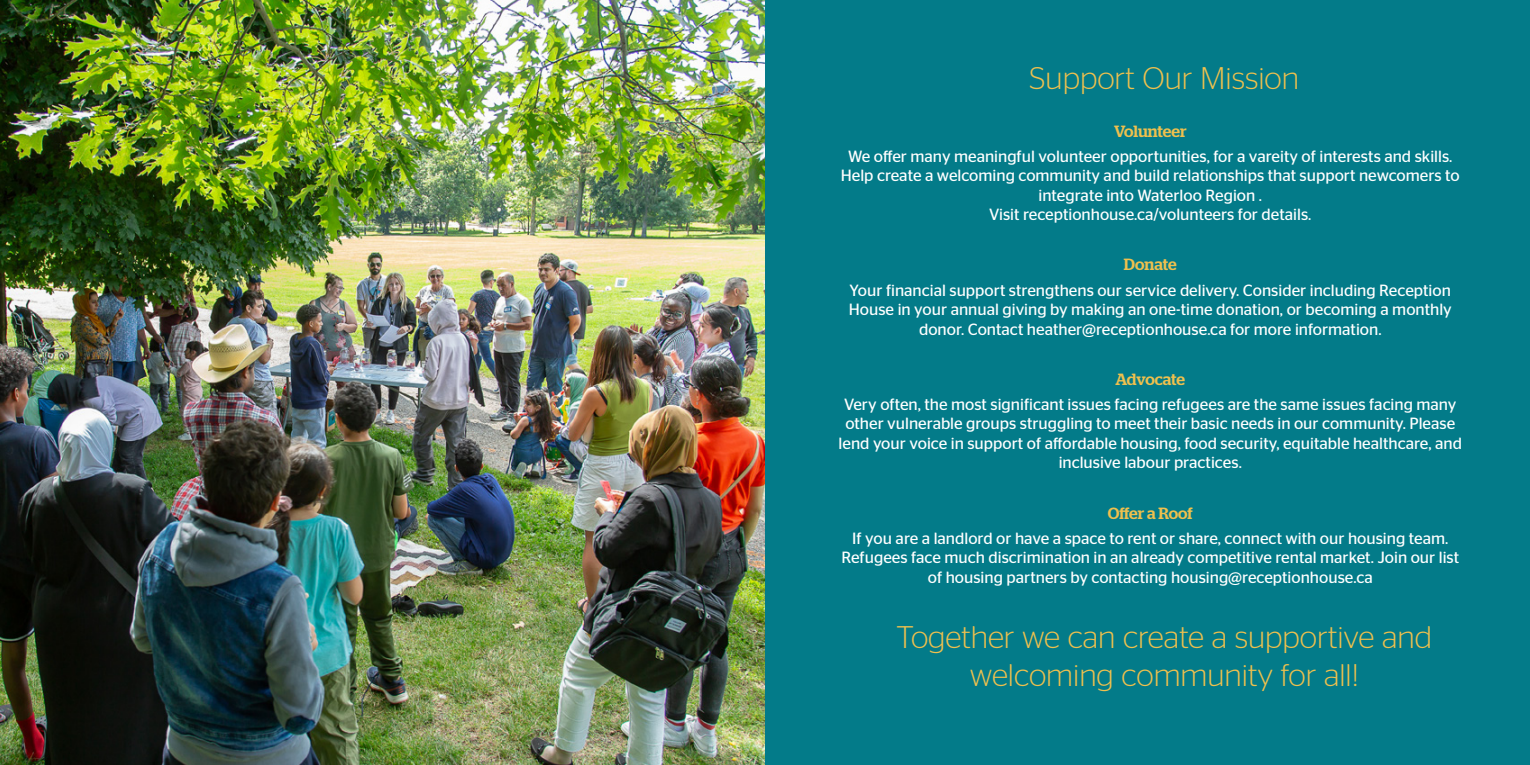
<style>
.page{position:relative;width:1530px;height:765px;background:#fff}
.page>*{position:absolute;margin:0;border:0;box-sizing:border-box;transform-origin:0 0}
.t1{font:300 31.25px/37.5px "Stag Sans";color:#efc04e;text-align:center}
.t2{font:16.25px/19.5px "Stag Sans";color:#fff;text-align:center}
.t3{font:500 16.25px "Stag";letter-spacing:-.005em;color:#efc04e}
</style>
<div class="page">
<div style="left:765px;top:0;width:765px;height:765px;background:#037b89"></div>
<img style="left:0;top:0;width:765px;height:765px">
<h1 class="t1" style="left:1030px;top:59px;width:271px">Support Our Mission</h1>
<p class="t3" style="left:1114px;top:121px;width:74px">Volunteer</p>
<p class="t2" style="left:841px;top:146px;width:621px">We offer many meaningful volunteer opportunities, for a vareity of interests and skills.<br>Help create a welcoming community and build relationships that support newcomers to integrate into Waterloo Region .<br>Visit receptionhouse.ca/volunteers for details.</p>
<p class="t3" style="left:1124px;top:255px;width:54px">Donate</p>
<p class="t2" style="left:849px;top:280px;width:604px">Your financial support strengthens our service delivery. Consider including Reception<br>House in your annual giving by making an one-time donation, or becoming a monthly donor. Contact heather@receptionhouse.ca for more information.</p>
<p class="t3" style="left:1115px;top:369px;width:71px">Advocate</p>
<p class="t2" style="left:839px;top:394px;width:625px">Very often, the most significant issues facing refugees are the same issues facing many other vulnerable groups struggling to meet their basic needs in our community. Please lend your voice in support of affordable housing, food security, equitable healthcare, and inclusive labour practices.</p>
<p class="t3" style="left:1108px;top:503px;width:87px">Offer a Roof</p>
<p class="t2" style="left:841px;top:528px;width:619px">If you are a landlord or have a space to rent or share, connect with our housing team.<br>Refugees face much discrimination in an already competitive rental market. Join our list of housing partners by contacting housing@receptionhouse.ca</p>
<h1 class="t1" style="left:897px;top:618px;width:537px">Together we can create a supportive and welcoming community for all!</h1>
</div>
